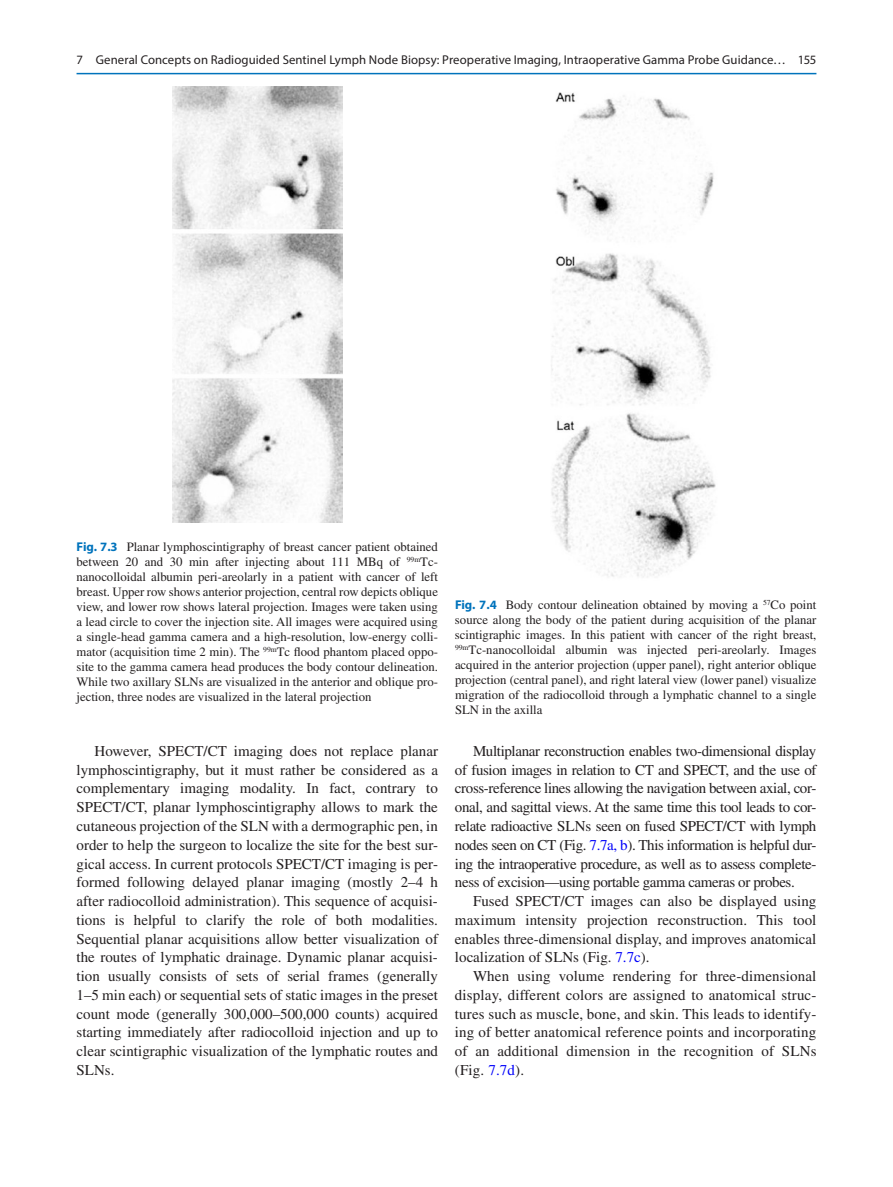
<style>
.page{position:relative;width:893px;height:1187px;background:#fff}
.page>*{position:absolute;margin:0;border:0;box-sizing:border-box;transform-origin:0 0}
.t1{font:15px/18.8px "Pnrsdn Times LT Std";color:#231f20;text-align:justify}
.t2{font:12.75px/15px "Pnrsdn Times LT Std";color:#231f20;text-align:justify}
.t3{font:12.75px "Phlvtn Myriad Pro";letter-spacing:.01em;color:#231f20}
.t4{font:12.75px "Hcrltj Myriad Pro";color:#231f20}
.s1{font-family:"Wqjpbk Myriad Pro";font-weight:700;color:#0073bc}
.s2{color:#0000fa}
</style>
<div class="page">
<img style="left:172px;top:87px;width:170px;height:435px">
<img style="left:551px;top:92px;width:165px;height:485px">
<hr style="left:77px;top:73px;width:739px;height:1px;background:#0073bc">
<p class="t3" style="left:77px;top:52px;width:711px">7 General Concepts on Radioguided Sentinel Lymph Node Biopsy: Preoperative Imaging, Intraoperative Gamma Probe Guidance…</p>
<p class="t4" style="left:798px;top:52px;width:20px">155</p>
<p class="t2" style="left:77px;top:539px;width:363px"><span class="s1">Fig. 7.3</span> Planar lymphoscintigraphy of breast cancer patient obtained between 20 and 30 min after injecting about 111 MBq of <sup>99m</sup>Tc&shy;nanocolloidal albumin peri-areolarly in a patient with cancer of left breast. Upper row shows anterior projection, central row depicts oblique view, and lower row shows lateral projection. Images were taken using a lead circle to cover the injection site. All images were acquired using a single-head gamma camera and a high-resolution, low-energy colli&shy;mator (acquisition time 2 min). The <sup>99m</sup>Tc flood phantom placed oppo&shy;site to the gamma camera head produces the body contour delineation.<br>While two axillary SLNs are visualized in the anterior and oblique pro&shy;jection, three nodes are visualized in the lateral projection</p>
<p class="t2" style="left:455px;top:597px;width:363px"><span class="s1">Fig. 7.4</span> Body contour delineation obtained by moving a <sup>57</sup>Co point source along the body of the patient during acquisition of the planar scintigraphic images. In this patient with cancer of the right breast, <sup>99m</sup>Tc-nanocolloidal albumin was injected peri-areolarly. Images acquired in the anterior projection (upper panel), right anterior oblique projection (central panel), and right lateral view (lower panel) visualize migration of the radiocolloid through a lymphatic channel to a single SLN in the axilla</p>
<p class="t1" style="left:77px;top:741px;width:363px;text-indent:18px">However, SPECT/CT imaging does not replace planar lymphoscintigraphy, but it must rather be considered as a complementary imaging modality. In fact, contrary to SPECT/CT, planar lymphoscintigraphy allows to mark the cutaneous projection of the SLN with a dermographic pen, in order to help the surgeon to localize the site for the best sur&shy;gical access. In current protocols SPECT/CT imaging is per&shy;formed following delayed planar imaging (mostly 2–4 h after radiocolloid administration). This sequence of acquisi&shy;tions is helpful to clarify the role of both modalities.<br>Sequential planar acquisitions allow better visualization of the routes of lymphatic drainage. Dynamic planar acquisi&shy;tion usually consists of sets of serial frames (generally 1–5 min each) or sequential sets of static images in the preset count mode (generally 300,000–500,000 counts) acquired starting immediately after radiocolloid injection and up to clear scintigraphic visualization of the lymphatic routes and SLNs.</p>
<p class="t1" style="left:455px;top:741px;width:363px;text-indent:18px">Multiplanar reconstruction enables two-dimensional display of fusion images in relation to CT and SPECT, and the use of cross-reference lines allowing the navigation between axial, cor&shy;onal, and sagittal views. At the same time this tool leads to cor&shy;relate radioactive SLNs seen on fused SPECT/CT with lymph nodes seen on CT (Fig. <span class="s2">7.7a, b</span>). This information is helpful dur&shy;ing the intraoperative procedure, as well as to assess complete&shy;ness of excision—using portable gamma cameras or probes.</p>
<p class="t1" style="left:455px;top:891px;width:363px;text-indent:18px">Fused SPECT/CT images can also be displayed using maximum intensity projection reconstruction. This tool enables three-dimensional display, and improves anatomical localization of SLNs (Fig. <span class="s2">7.7c</span>).</p>
<p class="t1" style="left:455px;top:966px;width:363px;text-indent:18px">When using volume rendering for three-dimensional display, different colors are assigned to anatomical struc&shy;tures such as muscle, bone, and skin. This leads to identify&shy;ing of better anatomical reference points and incorporating of an additional dimension in the recognition of SLNs (Fig. <span class="s2">7.7d</span>).</p>
</div>
